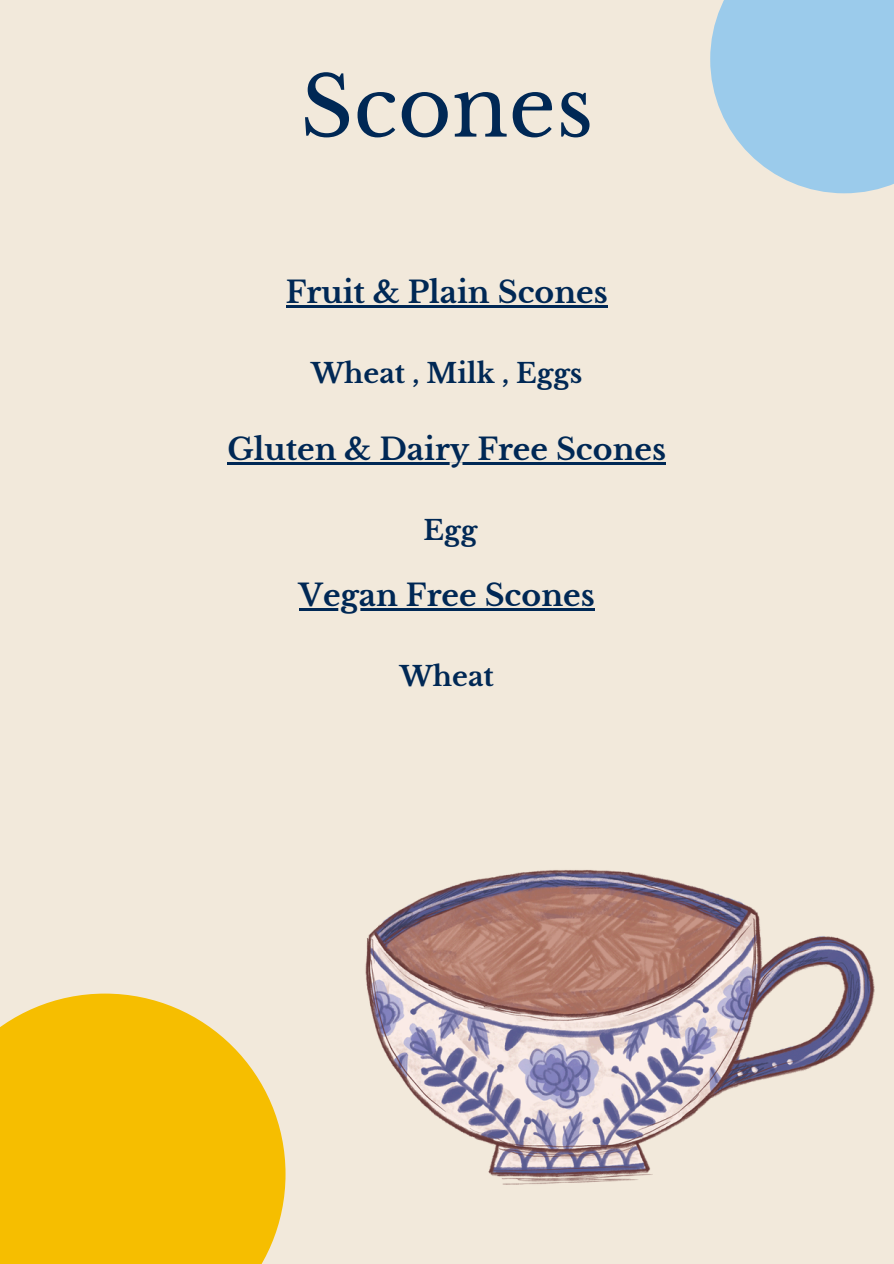
<style>
.page{position:relative;width:894px;height:1264px;background:#fff}
.page>*{position:absolute;margin:0;border:0;box-sizing:border-box;transform-origin:0 0}
.t1{font:82.5px "Libre Baskerville";color:#002855}
.t2{font:700 30px "Libre Baskerville";color:#002855}
.t3{font:700 27px "Libre Baskerville";color:#002855}
</style>
<div class="page">
<div style="left:0;top:0;width:893px;height:1263px;background:#f2e9db"></div>
<div style="left:0;top:993px;width:285px;height:270px;background:#f6be00"></div>
<div style="left:710px;top:0;width:183px;height:193px;background:#9bcbeb"></div>
<img style="left:267px;top:870px;width:608px;height:393px">
<hr style="left:286px;top:305px;width:321px;height:2px;background:#002855">
<hr style="left:227px;top:462px;width:439px;height:3px;background:#002855">
<hr style="left:299px;top:608px;width:295px;height:2px;background:#002855">
<h1 class="t1" style="left:300px;top:57px;width:294px">Scones</h1>
<p class="t2" style="left:286px;top:274px;width:323px">Fruit &amp; Plain Scones</p>
<p class="t3" style="left:311px;top:356px;width:273px">Wheat , Milk , Eggs</p>
<p class="t2" style="left:227px;top:431px;width:440px">Gluten &amp; Dairy Free Scones</p>
<p class="t3" style="left:423px;top:514px;width:55px">Egg</p>
<p class="t2" style="left:299px;top:576px;width:297px">Vegan Free Scones</p>
<p class="t3" style="left:399px;top:659px;width:95px">Wheat</p>
</div>
